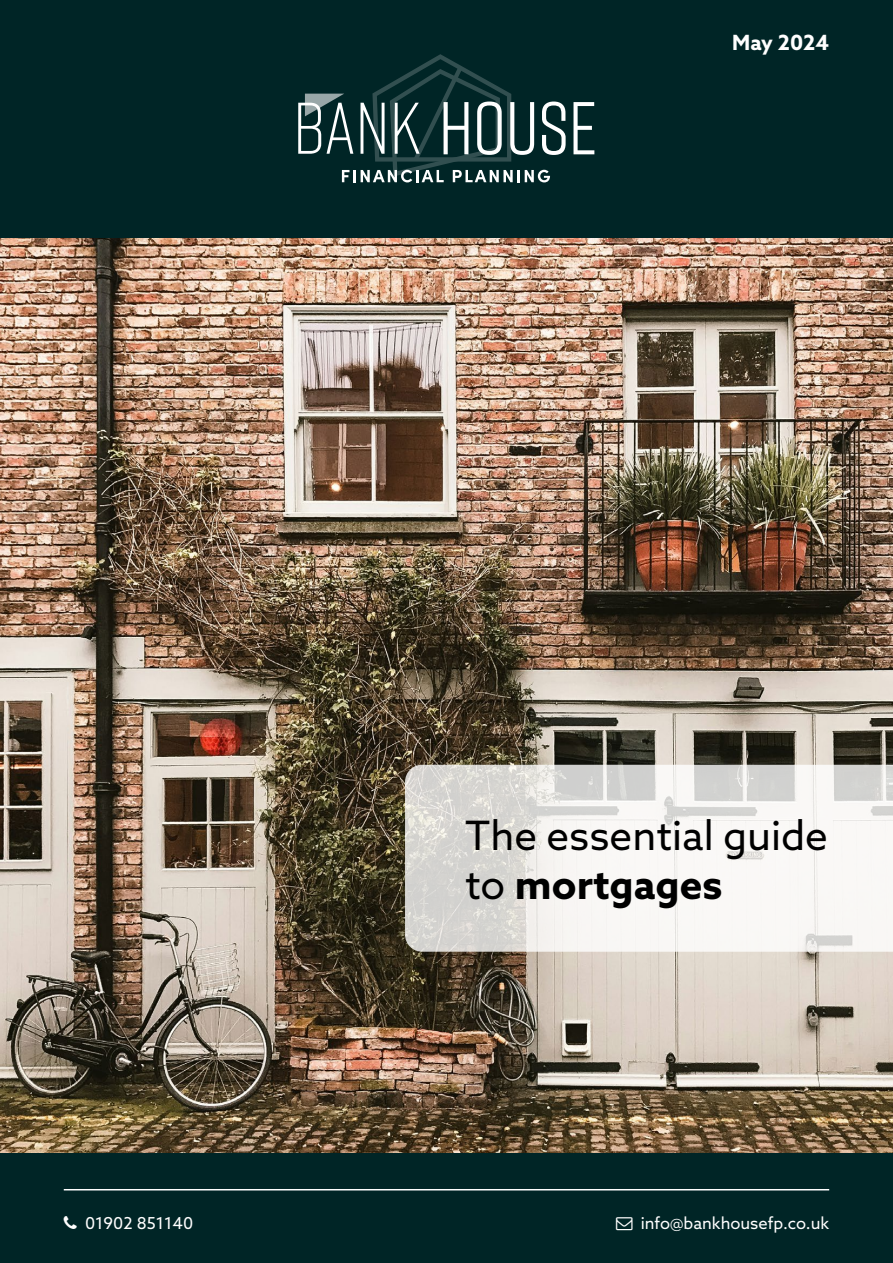
<style>
.page{position:relative;width:893px;height:1263px;background:#fff}
.page>*{position:absolute;margin:0;border:0;box-sizing:border-box;transform-origin:0 0}
.t1{font:40.5px/48.6px "Azo Sans";color:#000}
.t2{font:700 21px "Azo Sans";color:#fff}
.t3{font:16.5px "Azo Sans";color:#fff}
.s1{font-weight:700}
</style>
<div class="page">
<div style="left:0;top:0;width:893px;height:238px;background:#002526"></div>
<img style="left:0;top:238px;width:893px;height:915px">
<div style="left:0;top:1153px;width:893px;height:110px;background:#002526"></div>
<svg style="left:405px;top:765px;width:488px;height:187px;fill:#f8f6f4"></svg>
<hr style="left:64px;top:1189px;width:765px;height:1px;background:#fff">
<svg style="left:298px;top:54px;width:268px;height:128px"></svg>
<svg style="left:573px;top:102px;width:21px;height:52px"></svg>
<p class="t2" style="left:732px;top:29px;width:98px">May 2024</p>
<h1 class="t1" style="left:465px;top:811px;width:364px">The essential guide to <span class="s1">mortgages</span></h1>
<p class="t3" style="left:85px;top:1212px;width:110px">01902 851140</p>
<p class="t3" style="left:641px;top:1212px;width:190px">info@bankhousefp.co.uk</p>
</div>
